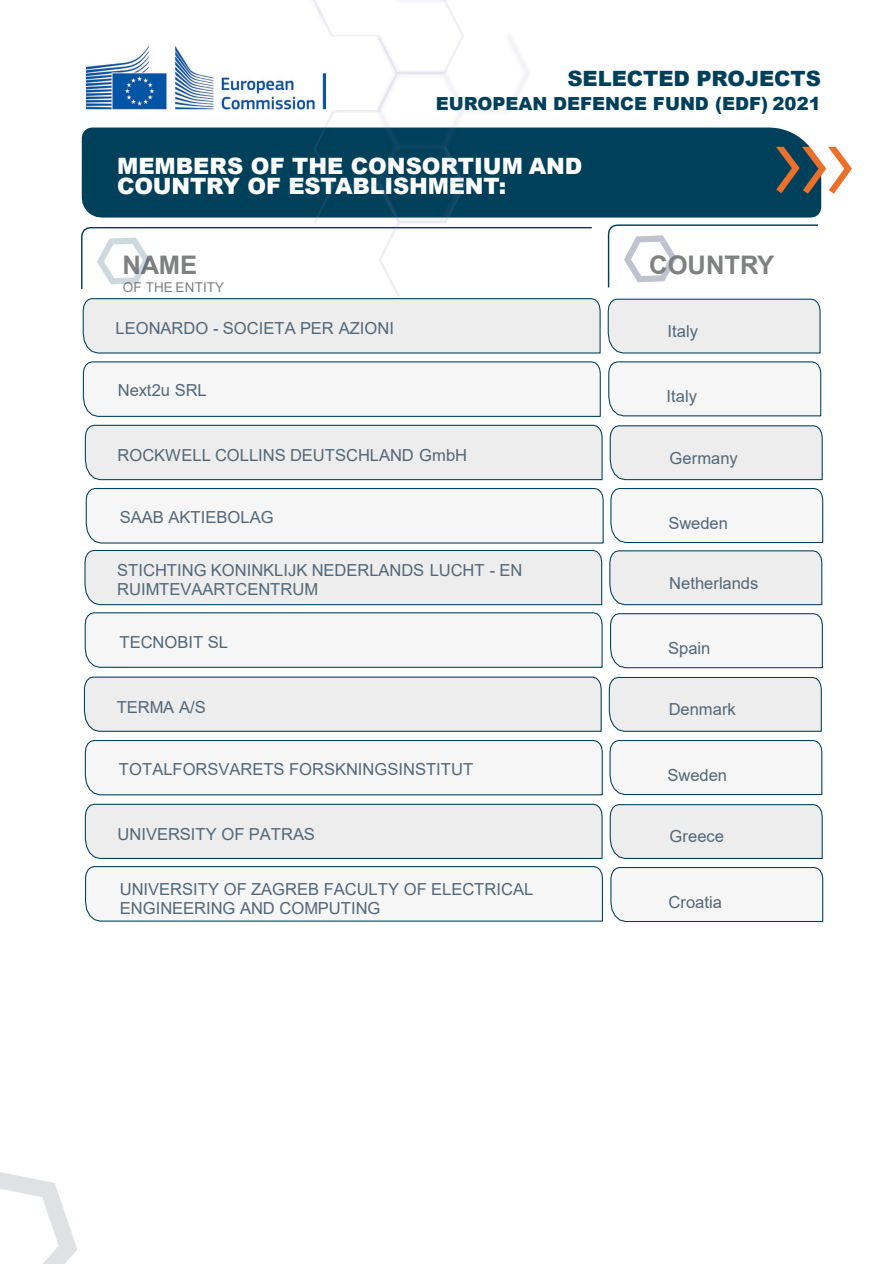
<style>
.page{position:relative;width:893px;height:1264px;background:#fff}
.page>*{position:absolute;margin:0;border:0;box-sizing:border-box;transform-origin:0 0}
.t1{font:700 25.5px "Arial";color:#7f8080}
.t2{font:900 22.5px/19.5px "Arial";color:#fff}
.t3{font:900 21px "Arial";letter-spacing:-.005em;color:#00405a}
.t4{font:900 18px "Arial";color:#00405a}
.t5{font:16.5px/19.8px "Arial";letter-spacing:-.005em;color:#526879}
.t6{font:13.5px "Arial";letter-spacing:.01em;color:#7f8080}
</style>
<div class="page">
<div style="left:82px;top:127px;width:739px;height:90px;background:#00405a"></div>
<svg style="left:608px;top:361px;width:213px;height:56px"></svg>
<svg style="left:607px;top:298px;width:214px;height:56px;background:#e2e5e7"></svg>
<svg style="left:82px;top:361px;width:519px;height:56px"></svg>
<svg style="left:82px;top:298px;width:519px;height:56px;background:#e3e5e7"></svg>
<svg style="left:607px;top:224px;width:211px;height:64px"></svg>
<svg style="left:81px;top:227px;width:511px;height:62px"></svg>
<svg style="left:775px;top:147px;width:77px;height:47px"></svg>
<svg style="left:0;top:1172px;width:77px;height:91px"></svg>
<img style="left:86px;top:46px;width:171px;height:63px">
<svg style="left:609px;top:425px;width:214px;height:55px;background:#e3e6e7"></svg>
<div style="left:84px;top:424px;width:519px;height:56px;background:#ededed"></div>
<svg style="left:610px;top:613px;width:213px;height:55px"></svg>
<svg style="left:84px;top:612px;width:519px;height:56px"></svg>
<svg style="left:84px;top:488px;width:739px;height:117px"></svg>
<svg style="left:609px;top:740px;width:213px;height:55px"></svg>
<svg style="left:608px;top:676px;width:214px;height:56px;background:#e3e6e7"></svg>
<div style="left:84px;top:740px;width:519px;height:55px;background:#f6f6f6"></div>
<svg style="left:83px;top:676px;width:519px;height:56px;background:#e3e6e7"></svg>
<img style="left:257px;top:0;width:326px;height:296px">
<svg style="left:610px;top:867px;width:213px;height:55px"></svg>
<svg style="left:609px;top:804px;width:214px;height:55px;background:#e2e5e6"></svg>
<svg style="left:85px;top:866px;width:518px;height:56px"></svg>
<svg style="left:84px;top:803px;width:519px;height:56px;background:#e3e6e7"></svg>
<p class="t3" style="left:567px;top:63px;width:255px">SELECTED PROJECTS</p>
<p class="t4" style="left:436px;top:90px;width:386px">EUROPEAN DEFENCE FUND (EDF) 2021</p>
<h2 class="t2" style="left:117px;top:156px;width:466px">MEMBERS OF THE CONSORTIUM AND<br>COUNTRY OF ESTABLISHMENT:</h2>
<h1 class="t1" style="left:122px;top:247px;width:76px">NAME</h1>
<p class="t6" style="left:123px;top:277px;width:103px">OF THE ENTITY</p>
<h1 class="t1" style="left:649px;top:247px;width:126px">COUNTRY</h1>
<p class="t5" style="left:116px;top:318px;width:280px">LEONARDO - SOCIETA PER AZIONI</p>
<p class="t5" style="left:667px;top:321px;width:32px">Italy</p>
<p class="t5" style="left:118px;top:380px;width:90px">Next2u SRL</p>
<p class="t5" style="left:666px;top:386px;width:32px">Italy</p>
<p class="t5" style="left:118px;top:445px;width:351px">ROCKWELL COLLINS DEUTSCHLAND GmbH</p>
<p class="t5" style="left:669px;top:447px;width:70px">Germany</p>
<p class="t5" style="left:120px;top:507px;width:155px">SAAB AKTIEBOLAG</p>
<p class="t5" style="left:668px;top:513px;width:61px">Sweden</p>
<p class="t5" style="left:117px;top:559px;width:407px">STICHTING KONINKLIJK NEDERLANDS LUCHT - EN<br>RUIMTEVAARTCENTRUM</p>
<p class="t5" style="left:669px;top:572px;width:91px">Netherlands</p>
<p class="t5" style="left:119px;top:632px;width:110px">TECNOBIT SL</p>
<p class="t5" style="left:668px;top:638px;width:44px">Spain</p>
<p class="t5" style="left:117px;top:696px;width:91px">TERMA A/S</p>
<p class="t5" style="left:668px;top:699px;width:69px">Denmark</p>
<p class="t5" style="left:119px;top:758px;width:356px">TOTALFORSVARETS FORSKNINGSINSTITUT</p>
<p class="t5" style="left:667px;top:764px;width:61px">Sweden</p>
<p class="t5" style="left:118px;top:823px;width:199px">UNIVERSITY OF PATRAS</p>
<p class="t5" style="left:669px;top:826px;width:56px">Greece</p>
<p class="t5" style="left:120px;top:878px;width:415px">UNIVERSITY OF ZAGREB FACULTY OF ELECTRICAL<br>ENGINEERING AND COMPUTING</p>
<p class="t5" style="left:668px;top:891px;width:55px">Croatia</p>
</div>
